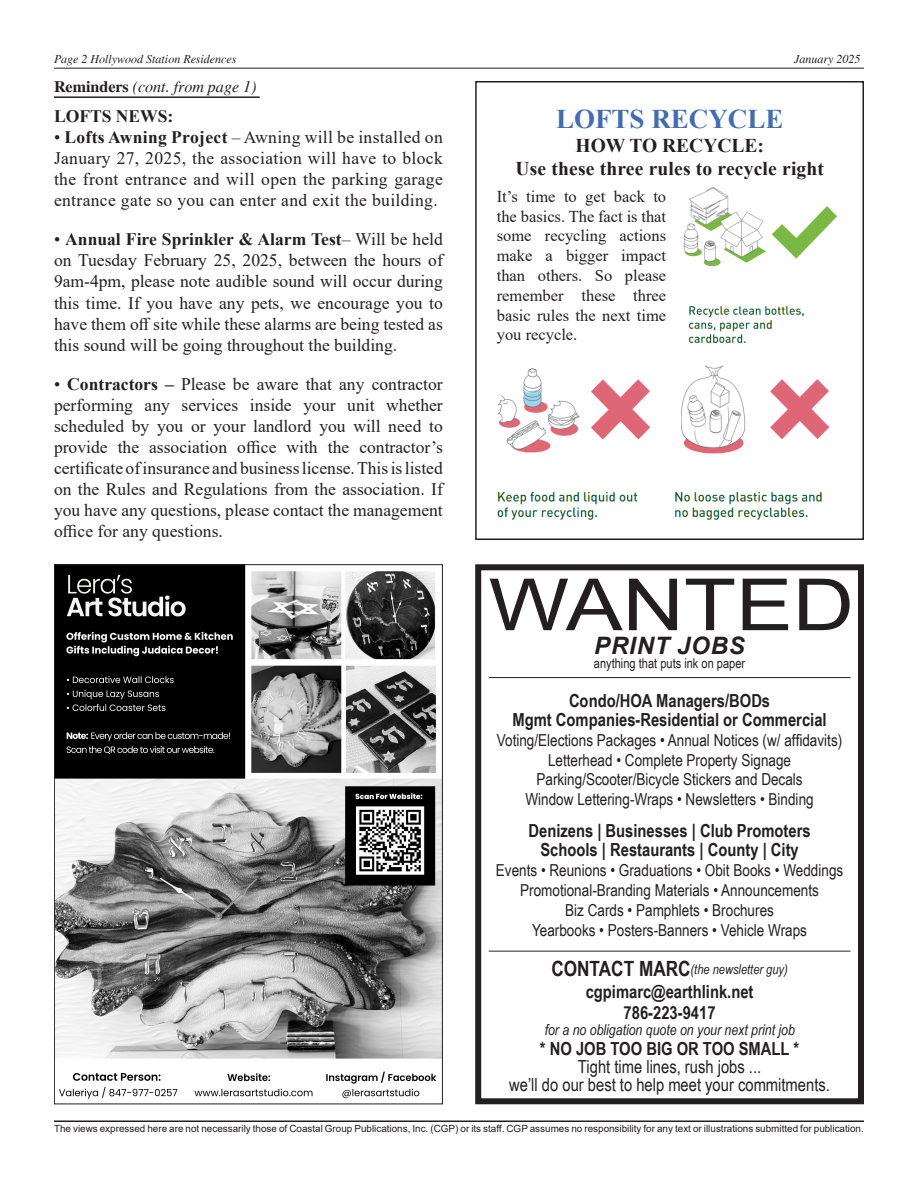
<style>
.page{position:relative;width:918px;height:1188px;background:#fff}
.page>*{position:absolute;margin:0;border:0;box-sizing:border-box;transform-origin:0 0}
.t1{font:72px "Arial";color:#231f20;scale:1.18 1}
.t2{font:700 27px "Times New Roman";color:#416db5}
.t3{font:italic 700 24px "Arial";letter-spacing:.035em;color:#231f20}
.t4{font:700 19.5px "Times New Roman";letter-spacing:.01em;color:#231f20}
.t5{font:700 18px/19.5px "Arial Narrow";color:#231f20;text-align:center}
.t6{font:18px/18px "Arial Narrow";color:#231f20;text-align:center}
.t7{font:17.55px/21px "Times New Roman";color:#231f20;text-align:justify}
.t8{font:700 17.55px "Times New Roman";color:#231f20}
.t9{font:16.5px/19.8px "Arial Narrow";color:#231f20;text-align:center}
.t10{font:16.5px/19.8px "Times New Roman";color:#231f20;text-align:justify}
.t11{font:italic 16.05px "Times";color:#231f20}
.t12{font:italic 15px "Arial Narrow";color:#231f20}
.t13{font:italic 13.5px "Arial Narrow";color:#231f20}
.t14{font:13.5px "Arial Narrow";color:#231f20}
.t15{font:italic 12px "Times";color:#231f20}
.t16{font:9.9px "Arial";color:#231f20}
.s1{font-weight:700;font-style:normal}
.s2{font-weight:700}
.s3{font-weight:700;font-style:normal;font-size:21px}
</style>
<div class="page">
<hr style="left:54px;top:68px;width:810px;height:1px;background:#231f20">
<hr style="left:54px;top:1120px;width:810px;height:2px;background:#231f20">
<hr style="left:54px;top:96px;width:206px;height:2px;background:#231f20">
<div style="left:475px;top:564px;width:389px;height:540px;border:6px solid #231f20"></div>
<hr style="left:489px;top:677px;width:361px;height:1px;background:#231f20">
<hr style="left:489px;top:951px;width:361px;height:1px;background:#231f20">
<img style="left:497px;top:365px;width:333px;height:155px">
<div style="left:475px;top:81px;width:389px;height:459px;border:2px solid #231f20"></div>
<img style="left:56px;top:566px;width:385px;height:533px">
<img style="left:683px;top:186px;width:154px;height:157px">
<p class="t15" style="left:54px;top:52px;width:184px">Page 2 Hollywood Station Residences</p>
<p class="t15" style="left:794px;top:52px;width:68px">January 2025</p>
<p class="t11" style="left:54px;top:78px;width:204px"><span class="s1">Reminders</span> (cont. from page 1)</p>
<p class="t8" style="left:54px;top:104px;width:121px">LOFTS NEWS:</p>
<p class="t7" style="left:54px;top:126px;width:390px">• <span class="s2">Lofts Awning Project</span> – Awning will be installed on January 27, 2025, the association will have to block the front entrance and will open the parking garage entrance gate so you can enter and exit the building.</p>
<p class="t7" style="left:54px;top:228px;width:390px">• <span class="s2">Annual Fire Sprinkler &amp; Alarm Test</span>– Will be held on Tuesday February 25, 2025, between the hours of 9am-4pm, please note audible sound will occur during this time. If you have any pets, we encourage you to have them off site while these alarms are being tested as this sound will be going throughout the building.</p>
<p class="t7" style="left:54px;top:373px;width:390px">• <span class="s2">Contractors –</span> Please be aware that any contractor performing any services inside your unit whether scheduled by you or your landlord you will need to provide the association office with the contractor’s certificate of insurance and business license. This is listed on the Rules and Regulations from the association. If you have any questions, please contact the management office for any questions.</p>
<p class="t2" style="left:556px;top:100px;width:229px">LOFTS RECYCLE</p>
<p class="t4" style="left:576px;top:131px;width:190px">HOW TO RECYCLE:</p>
<p class="t4" style="left:515px;top:155px;width:310px">Use these three rules to recycle right</p>
<p class="t10" style="left:497px;top:186px;width:171px">It’s time to get back to the basics. The fact is that some recycling actions make a bigger impact than others. So please remember these three basic rules the next time you recycle.</p>
<p class="t1" style="left:489px;top:555px;width:311px">WANTED</p>
<p class="t3" style="left:594px;top:629px;width:152px">PRINT JOBS</p>
<p class="t14" style="left:594px;top:653px;width:153px">anything that puts ink on paper</p>
<p class="t5" style="left:513px;top:690px;width:316px">Condo/HOA Managers/BODs<br>Mgmt Companies-Residential or Commercial</p>
<p class="t9" style="left:497px;top:730px;width:347px">Voting/Elections Packages • Annual Notices (w/ affidavits)<br>Letterhead • Complete Property Signage Parking/Scooter/Bicycle Stickers and Decals<br>Window Lettering-Wraps • Newsletters • Binding</p>
<p class="t5" style="left:528px;top:820px;width:284px">Denizens | Businesses | Club Promoters<br>Schools | Restaurants | County | City</p>
<p class="t9" style="left:496px;top:860px;width:349px">Events • Reunions • Graduations • Obit Books • Weddings Promotional-Branding Materials • Announcements<br>Biz Cards • Pamphlets • Brochures<br>Yearbooks • Posters-Banners • Vehicle Wraps</p>
<p class="t13" style="left:551px;top:960px;width:238px"><span class="s3">CONTACT MARC</span>(the newsletter guy)</p>
<p class="t5" style="left:586px;top:980px;width:169px;line-height:21.6px">cgpimarc@earthlink.net<br>786-223-9417</p>
<p class="t6" style="left:509px;top:1039px;width:322px"><span class="s2">* NO JOB TOO BIG OR TOO SMALL *<br></span>Tight time lines, rush jobs ...<br>we’ll do our best to help meet your commitments.</p>
<p class="t12" style="left:545px;top:1020px;width:252px">for a no obligation quote on your next print job</p>
<p class="t16" style="left:54px;top:1122px;width:811px">The views expressed here are not necessarily those of Coastal Group Publications, Inc. (CGP) or its staff. CGP assumes no responsibility for any text or illustrations submitted for publication.</p>
</div>
